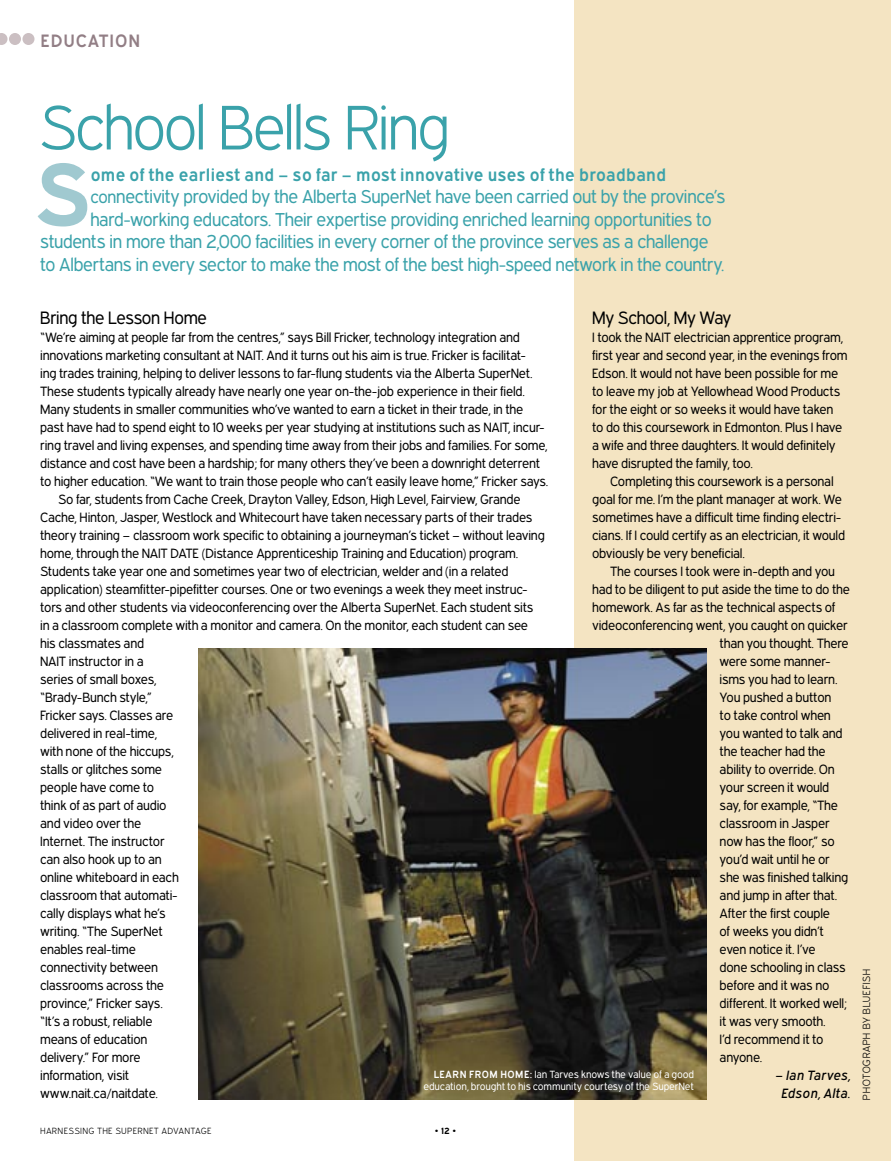
<style>
.page{position:relative;width:891px;height:1161px;background:#fff}
.page>*{position:absolute;margin:0;border:0;box-sizing:border-box;transform-origin:0 0}
.t1{font:700 90px "Expressway";color:#a0c9d0}
.t2{font:300 63px "Expressway";letter-spacing:.005em;color:#3aa2aa}
.t3{font:18.75px "Expressway";letter-spacing:.02em;color:#3aa2aa}
.t4{font:18px "Expressway";letter-spacing:.02em;color:#000}
.t5{font:600 18px "Expressway";letter-spacing:.05em;color:#927e85}
.t6{font:600 17.7px "Expressway";letter-spacing:.015em;color:#3aa2aa}
.t7{font:13.5px/18px "Expressway";letter-spacing:.03em;color:#000}
.t8{font:italic 13.5px/18px "Expressway";letter-spacing:.025em;color:#000;text-align:center}
.t9{font:10.5px/11.2px "Expressway";letter-spacing:.045em;color:#fff;text-align:right}
.t10{font:300 10.5px "Expressway";letter-spacing:.09em;color:#000}
.t11{font:300 9px "Expressway";letter-spacing:.095em;color:#000}
.s1{font-size:17.7px}
.s2{font-weight:600}
.s3{font-weight:700}
</style>
<div class="page">
<div style="left:575px;top:0;width:316px;height:1161px;background:#f4e4c2"></div>
<svg style="left:0;top:33px;width:8px;height:12px"></svg>
<div style="left:9px;top:33px;width:12px;height:12px;background:#cbbfc2;border-radius:50%"></div>
<div style="left:22px;top:33px;width:12px;height:12px;background:#cbbfc2;border-radius:50%"></div>
<img style="left:199px;top:648px;width:508px;height:451px">
<h3 class="t5" style="left:40px;top:31px;width:101px">EDUCATION</h3>
<h2 class="t2" style="left:40px;top:93px;width:410px">School Bells Ring</h2>
<h3 class="t6" style="left:91px;top:164px;width:577px">ome of the earliest and – so far – most innovative uses of the broadband</h3>
<h3 class="t3" style="left:91px;top:186px;width:636px"><span class="s1">con</span>nectivity provided by the Alberta SuperNet have been carried out by the province’s</h3>
<h3 class="t3" style="left:91px;top:208px;width:622px">hard-working educators. Their expertise providing enriched learning opportunities to</h3>
<h3 class="t3" style="left:40px;top:231px;width:669px">students in more than 2,000 facilities in every corner of the province serves as a challenge</h3>
<h3 class="t3" style="left:40px;top:253px;width:685px">to Albertans in every sector to make the most of the best high-speed network in the country.</h3>
<h3 class="t4" style="left:592px;top:308px;width:140px">My School, My Way</h3>
<p class="t7" style="left:592px;top:328px;width:256px">I took the NAIT electrician apprentice program, first year and second year, in the evenings from Edson. It would not have been possible for me to leave my job at Yellowhead Wood Products for the eight or so weeks it would have taken<br>to do this coursework in Edmonton. Plus I have a wife and three daughters. It would definitely have disrupted the family, too.</p>
<p class="t7" style="left:592px;top:472px;width:254px;text-indent:18px">Completing this coursework is a personal goal for me. I’m the plant manager at work. We sometimes have a difficult time finding electri&shy;cians. If I could certify as an electrician, it would obviously be very beneficial.</p>
<p class="t7" style="left:610px;top:562px;width:226px">The courses I took were in-depth and you</p>
<p class="t7" style="left:592px;top:580px;width:259px">had to be diligent to put aside the time to do the</p>
<p class="t7" style="left:592px;top:598px;width:244px">homework. As far as the technical aspects of</p>
<p class="t7" style="left:592px;top:616px;width:257px">videoconferencing went, you caught on quicker</p>
<p class="t7" style="left:720px;top:634px;width:130px">than you thought. There</p>
<p class="t7" style="left:720px;top:652px;width:112px">were some manner-</p>
<p class="t7" style="left:720px;top:670px;width:119px">isms you had to learn.</p>
<p class="t7" style="left:720px;top:688px;width:113px">You pushed a button</p>
<p class="t7" style="left:720px;top:706px;width:112px">to take control when</p>
<p class="t7" style="left:720px;top:724px;width:124px">you wanted to talk and</p>
<p class="t7" style="left:720px;top:742px;width:107px">the teacher had the</p>
<p class="t7" style="left:720px;top:760px;width:116px">ability to override. On</p>
<p class="t7" style="left:720px;top:778px;width:111px">your screen it would</p>
<p class="t7" style="left:720px;top:796px;width:119px">say, for example, “The</p>
<p class="t7" style="left:720px;top:814px;width:111px">classroom in Jasper</p>
<p class="t7" style="left:720px;top:832px;width:116px">now has the floor,” so</p>
<p class="t7" style="left:720px;top:850px;width:111px">you’d wait until he or</p>
<p class="t7" style="left:720px;top:868px;width:130px">she was finished talking</p>
<p class="t7" style="left:720px;top:886px;width:118px">and jump in after that.</p>
<p class="t7" style="left:720px;top:904px;width:111px">After the first couple</p>
<p class="t7" style="left:720px;top:922px;width:105px">of weeks you didn’t</p>
<p class="t7" style="left:720px;top:940px;width:97px">even notice it. I’ve</p>
<p class="t7" style="left:720px;top:958px;width:127px">done schooling in class</p>
<p class="t7" style="left:720px;top:976px;width:111px">before and it was no</p>
<p class="t7" style="left:720px;top:994px;width:128px">different. It worked well;</p>
<p class="t7" style="left:720px;top:1012px;width:107px">it was very smooth.</p>
<p class="t7" style="left:720px;top:1030px;width:105px">I’d recommend it to</p>
<p class="t7" style="left:720px;top:1048px;width:43px">anyone.</p>
<p class="t8" style="left:775px;top:1066px;width:77px">– Ian Tarves,<br>Edson, Alta.</p>
<h1 class="t1" style="left:36px;top:142px;width:55px">S</h1>
<h3 class="t4" style="left:40px;top:308px;width:168px">Bring the Lesson Home</h3>
<p class="t7" style="left:40px;top:328px;width:481px">“We’re aiming at people far from the centres,” says Bill Fricker, technology integration and</p>
<p class="t7" style="left:40px;top:346px;width:487px">innovations marketing consultant at NAIT. And it turns out his aim is true. Fricker is facilitat-</p>
<p class="t7" style="left:40px;top:364px;width:493px">ing trades training, helping to deliver lessons to far-flung students via the Alberta SuperNet.</p>
<p class="t7" style="left:40px;top:382px;width:486px">These students typically already have nearly one year on-the-job experience in their field.</p>
<p class="t7" style="left:40px;top:400px;width:484px">Many students in smaller communities who’ve wanted to earn a ticket in their trade, in the</p>
<p class="t7" style="left:40px;top:418px;width:506px">past have had to spend eight to 10 weeks per year studying at institutions such as NAIT, incur-</p>
<p class="t7" style="left:40px;top:436px;width:508px">ring travel and living expenses, and spending time away from their jobs and families. For some,</p>
<p class="t7" style="left:40px;top:454px;width:501px">distance and cost have been a hardship; for many others they’ve been a downright deterrent</p>
<p class="t7" style="left:40px;top:472px;width:509px">to higher education. “We want to train those people who can’t easily leave home,” Fricker says.</p>
<p class="t7" style="left:58px;top:490px;width:463px">So far, students from Cache Creek, Drayton Valley, Edson, High Level, Fairview, Grande</p>
<p class="t7" style="left:40px;top:508px;width:493px">Cache, Hinton, Jasper, Westlock and Whitecourt have taken necessary parts of their trades</p>
<p class="t7" style="left:40px;top:526px;width:506px">theory training – classroom work specific to obtaining a journeyman’s ticket – without leaving</p>
<p class="t7" style="left:40px;top:544px;width:479px">home, through the NAIT DATE (Distance Apprenticeship Training and Education) program.</p>
<p class="t7" style="left:40px;top:562px;width:469px">Students take year one and sometimes year two of electrician, welder and (in a related</p>
<p class="t7" style="left:40px;top:580px;width:489px">application) steamfitter-pipefitter courses. One or two evenings a week they meet instruc-</p>
<p class="t7" style="left:40px;top:598px;width:494px">tors and other students via videoconferencing over the Alberta SuperNet. Each student sits</p>
<p class="t7" style="left:40px;top:616px;width:489px">in a classroom complete with a monitor and camera. On the monitor, each student can see</p>
<p class="t7" style="left:40px;top:634px;width:105px">his classmates and</p>
<p class="t7" style="left:40px;top:652px;width:104px">NAIT instructor in a</p>
<p class="t7" style="left:40px;top:670px;width:117px">series of small boxes,</p>
<p class="t7" style="left:40px;top:688px;width:113px">“Brady-Bunch style,”</p>
<p class="t7" style="left:40px;top:706px;width:134px">Fricker says. Classes are</p>
<p class="t7" style="left:40px;top:724px;width:118px">delivered in real-time,</p>
<p class="t7" style="left:40px;top:742px;width:135px">with none of the hiccups,</p>
<p class="t7" style="left:40px;top:760px;width:123px">stalls or glitches some</p>
<p class="t7" style="left:40px;top:778px;width:115px">people have come to</p>
<p class="t7" style="left:40px;top:796px;width:127px">think of as part of audio</p>
<p class="t7" style="left:40px;top:814px;width:102px">and video over the</p>
<p class="t7" style="left:40px;top:832px;width:125px">Internet. The instructor</p>
<p class="t7" style="left:40px;top:850px;width:123px">can also hook up to an</p>
<p class="t7" style="left:40px;top:868px;width:139px">online whiteboard in each</p>
<p class="t7" style="left:40px;top:886px;width:139px">classroom that automati-</p>
<p class="t7" style="left:40px;top:904px;width:127px">cally displays what he’s</p>
<p class="t7" style="left:40px;top:922px;width:123px">writing. “The SuperNet</p>
<p class="t7" style="left:40px;top:940px;width:97px">enables real-time</p>
<p class="t7" style="left:40px;top:958px;width:119px">connectivity between</p>
<p class="t7" style="left:40px;top:976px;width:125px">classrooms across the</p>
<p class="t7" style="left:40px;top:994px;width:124px">province,” Fricker says.</p>
<p class="t7" style="left:40px;top:1012px;width:113px">“It’s a robust, reliable</p>
<p class="t7" style="left:40px;top:1030px;width:108px">means of education</p>
<p class="t7" style="left:40px;top:1048px;width:102px">delivery.” For more</p>
<p class="t7" style="left:40px;top:1066px;width:90px">information, visit</p>
<p class="t7" style="left:40px;top:1084px;width:119px">www.nait.ca/naitdate.</p>
<p class="t9" style="left:424px;top:1069px;width:271px"><span class="s2">LEARN FROM HOME:</span> Ian Tarves knows the value of a good education, brought to his community courtesy of the SuperNet</p>
<p class="t11" style="left:40px;top:1126px;width:172px">HARNESSING THE SUPERNET ADVANTAGE</p>
<p class="t11" style="left:435px;top:1126px;width:22px">• <span class="s3">12</span> •</p>
<p class="t10" style="left:861px;top:1100px;width:132px;rotate:-90deg">PHOTOGRAPH BY BLUEFISH</p>
</div>
